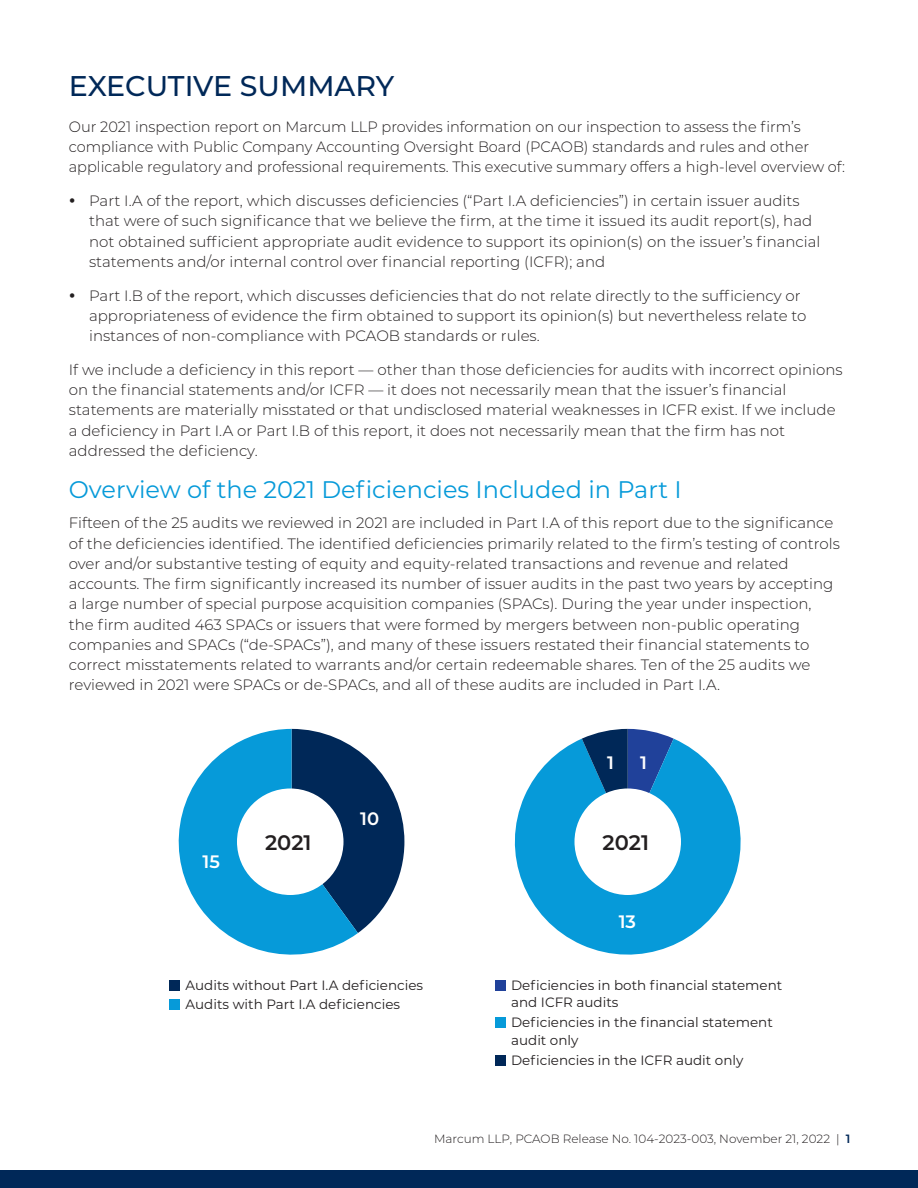
<style>
.page{position:relative;width:918px;height:1188px;background:#fff}
.page>*{position:absolute;margin:0;border:0;box-sizing:border-box;transform-origin:0 0}
.Header_1{font:500 28.5px "Montserrat";letter-spacing:-.005em;color:#002858}
.Header_2{font:24px "Montserrat";color:#069ad9}
.t1{font:600 21px "Montserrat";color:#231f20}
.t2{font:600 18px "Montserrat";color:#fff}
.Body_Copy{font:300 15px/20.2px "Montserrat";color:#231f20}
.t3{font:13.5px/17.2px "Montserrat";color:#231f20}
.t4{font:300 12px "Montserrat";color:#231f20}
.s1{font-weight:600;color:#002858}
</style>
<div class="page">
<div style="left:0;top:1170px;width:918px;height:18px;background:#002858"></div>
<div style="left:170px;top:1000px;width:10px;height:10px;background:#069ad9"></div>
<div style="left:170px;top:980px;width:10px;height:11px;background:#002858"></div>
<div style="left:495px;top:980px;width:11px;height:11px;background:#20419a"></div>
<div style="left:495px;top:1018px;width:11px;height:10px;background:#069ad9"></div>
<div style="left:495px;top:1055px;width:11px;height:11px;background:#002858"></div>
<svg style="left:358px;top:750px;width:46px;height:183px"></svg>
<svg style="left:178px;top:729px;width:180px;height:226px;fill:#069ad9"></svg>
<div style="left:237px;top:789px;width:107px;height:106px;background:#fff;border-radius:50%"></div>
<svg style="left:514px;top:739px;width:227px;height:216px;fill:#069ad9"></svg>
<svg style="left:582px;top:729px;width:92px;height:86px;background:#1a5c9b"></svg>
<div style="left:574px;top:789px;width:107px;height:106px;background:#fff;border-radius:50%"></div>
<p class="Header_1" style="left:69px;top:66px;width:327px">EXECUTIVE SUMMARY</p>
<p class="Body_Copy" style="left:69px;top:116px;width:778px">Our 2021 inspection report on Marcum LLP provides information on our inspection to assess the firm’s compliance with Public Company Accounting Oversight Board (PCAOB) standards and rules and other applicable regulatory and professional requirements. This executive summary offers a high-level overview of:</p>
<p class="Body_Copy" style="left:89px;top:190px;width:733px">Part I.A of the report, which discusses deficiencies (“Part I.A deficiencies”) in certain issuer audits that were of such significance that we believe the firm, at the time it issued its audit report(s), had not obtained sufficient appropriate audit evidence to support its opinion(s) on the issuer’s financial statements and/or internal control over financial reporting (ICFR); and</p>
<p class="Body_Copy" style="left:89px;top:285px;width:719px">Part I.B of the report, which discusses deficiencies that do not relate directly to the sufficiency or appropriateness of evidence the firm obtained to support its opinion(s) but nevertheless relate to instances of non-compliance with PCAOB standards or rules.</p>
<p class="Body_Copy" style="left:69px;top:359px;width:775px">If we include a deficiency in this report — other than those deficiencies for audits with incorrect opinions on the financial statements and/or ICFR — it does not necessarily mean that the issuer’s financial statements are materially misstated or that undisclosed material weaknesses in ICFR exist. If we include a deficiency in Part I.A or Part I.B of this report, it does not necessarily mean that the firm has not addressed the deficiency.</p>
<p class="Header_2" style="left:69px;top:473px;width:614px">Overview of the 2021 Deficiencies Included in Part I</p>
<p class="Body_Copy" style="left:69px;top:512px;width:773px">Fifteen of the 25 audits we reviewed in 2021 are included in Part I.A of this report due to the significance of the deficiencies identified. The identified deficiencies primarily related to the firm’s testing of controls over and/or substantive testing of equity and equity-related transactions and revenue and related accounts. The firm significantly increased its number of issuer audits in the past two years by accepting a large number of special purpose acquisition companies (SPACs). During the year under inspection, the firm audited 463 SPACs or issuers that were formed by mergers between non-public operating companies and SPACs (“de-SPACs”), and many of these issuers restated their financial statements to correct misstatements related to warrants and/or certain redeemable shares. Ten of the 25 audits we reviewed in 2021 were SPACs or de-SPACs, and all of these audits are included in Part I.A.</p>
<p class="t2" style="left:203px;top:849px;width:19px">15</p>
<p class="t1" style="left:265px;top:828px;width:48px">2021</p>
<p class="t2" style="left:360px;top:806px;width:20px">10</p>
<p class="t2" style="left:607px;top:750px;width:8px">1</p>
<p class="t2" style="left:640px;top:750px;width:8px">1</p>
<p class="t1" style="left:603px;top:828px;width:48px">2021</p>
<p class="t2" style="left:619px;top:909px;width:19px">13</p>
<p class="t3" style="left:186px;top:975px;width:239px;line-height:19.5px">Audits without Part I.A deficiencies<br>Audits with Part I.A deficiencies</p>
<p class="t3" style="left:511px;top:976px;width:273px">Deficiencies in both financial statement and ICFR audits</p>
<p class="t3" style="left:511px;top:1013px;width:263px">Deficiencies in the financial statement audit only</p>
<p class="t3" style="left:511px;top:1051px;width:234px">Deficiencies in the ICFR audit only</p>
<p class="t4" style="left:434px;top:1130px;width:418px">Marcum LLP, PCAOB Release No. 104-2023-003, November 21, 2022 | <span class="s1">1</span></p>
</div>
